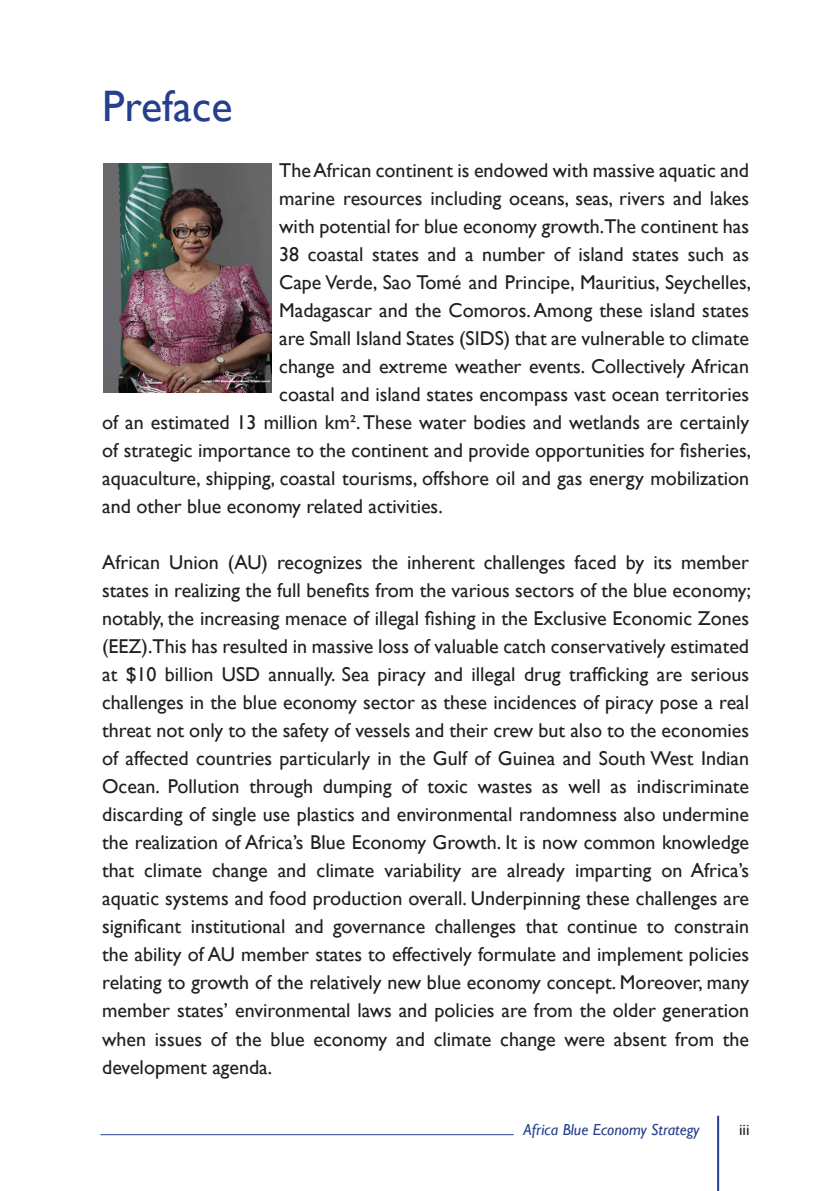
<style>
.page{position:relative;width:840px;height:1191px;background:#fff}
.page>*{position:absolute;margin:0;border:0;box-sizing:border-box;transform-origin:0 0}
.t1{font:44px "Gill Sans";color:#253f8e}
.t2{font:20px/28px "Gill Sans";color:#231f20;text-align:justify}
.t3{font:italic 16px "Gill Sans";color:#253f8e}
.t4{font:16px "Gill Sans";color:#231f20}
</style>
<div class="page">
<hr style="left:716px;top:1115px;width:2px;height:76px;background:#253f8e">
<hr style="left:100px;top:1134px;width:413px;height:1px;background:#253f8e">
<img style="left:103px;top:163px;width:169px;height:230px">
<h1 class="t1" style="left:102px;top:81px;width:132px">Preface</h1>
<p class="t2" style="left:279px;top:157px;width:471px">The African continent is endowed with massive aquatic and</p>
<p class="t2" style="left:279px;top:185px;width:471px">marine resources including oceans, seas, rivers and lakes</p>
<p class="t2" style="left:279px;top:213px;width:471px">with potential for blue economy growth.The continent has</p>
<p class="t2" style="left:279px;top:241px;width:471px">38 coastal states and a number of island states such as</p>
<p class="t2" style="left:279px;top:269px;width:473px">Cape Verde, Sao Tomé and Principe, Mauritius, Seychelles,</p>
<p class="t2" style="left:279px;top:297px;width:471px">Madagascar and the Comoros. Among these island states</p>
<p class="t2" style="left:279px;top:325px;width:471px">are Small Island States (SIDS) that are vulnerable to climate</p>
<p class="t2" style="left:279px;top:353px;width:471px">change and extreme weather events. Collectively African</p>
<p class="t2" style="left:279px;top:381px;width:471px">coastal and island states encompass vast ocean territories</p>
<p class="t2" style="left:102px;top:409px;width:648px">of an estimated 13 million km². These water bodies and wetlands are certainly</p>
<p class="t2" style="left:102px;top:437px;width:650px">of strategic importance to the continent and provide opportunities for fisheries,</p>
<p class="t2" style="left:102px;top:465px;width:648px">aquaculture, shipping, coastal tourisms, offshore oil and gas energy mobilization</p>
<p class="t2" style="left:102px;top:493px;width:342px">and other blue economy related activities.</p>
<p class="t2" style="left:102px;top:549px;width:650px">African Union (AU) recognizes the inherent challenges faced by its member states in realizing the full benefits from the various sectors of the blue economy; notably, the increasing menace of illegal fishing in the Exclusive Economic Zones (EEZ).This has resulted in massive loss of valuable catch conservatively estimated at $10 billion USD annually. Sea piracy and illegal drug trafficking are serious challenges in the blue economy sector as these incidences of piracy pose a real threat not only to the safety of vessels and their crew but also to the economies of affected countries particularly in the Gulf of Guinea and South West Indian Ocean. Pollution through dumping of toxic wastes as well as indiscriminate discarding of single use plastics and environmental randomness also undermine the realization of Africa’s Blue Economy Growth. It is now common knowledge that climate change and climate variability are already imparting on Africa’s aquatic systems and food production overall. Underpinning these challenges are significant institutional and governance challenges that continue to constrain the ability of AU member states to effectively formulate and implement policies relating to growth of the relatively new blue economy concept. Moreover, many member states’ environmental laws and policies are from the older generation when issues of the blue economy and climate change were absent from the development agenda.</p>
<p class="t3" style="left:523px;top:1119px;width:177px">Africa Blue Economy Strategy</p>
<p class="t4" style="left:738px;top:1119px;width:12px">iii</p>
</div>
